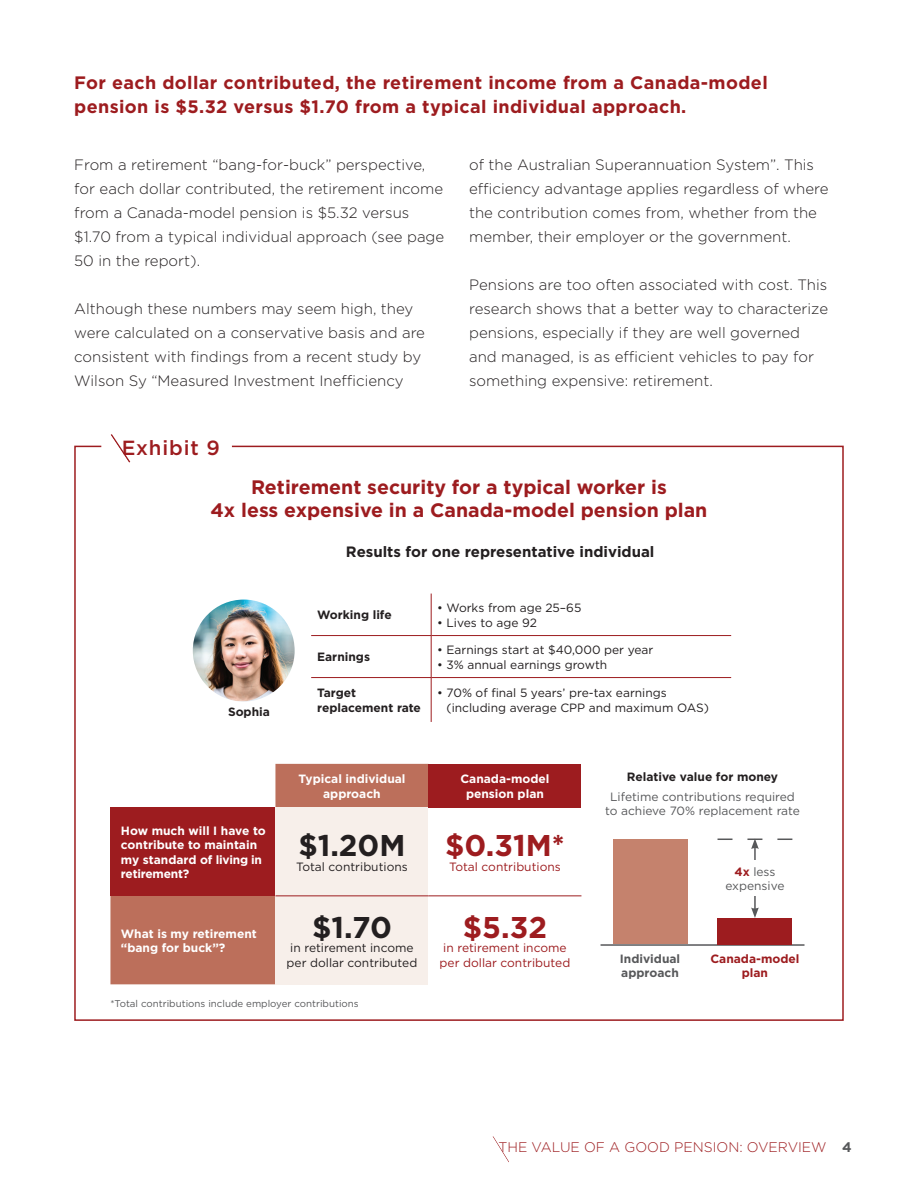
<style>
.page{position:relative;width:918px;height:1188px;background:#fff}
.page>*{position:absolute;margin:0;border:0;box-sizing:border-box;transform-origin:0 0}
.t1{font:700 30px "Gotham";color:#9d1c1f}
.t2{font:700 30px "Gotham";color:#231f20}
.t3{font:500 20.4px "Gotham";letter-spacing:.04em;color:#9d1c1f}
.t4{font:700 19.5px/23.4px "Gotham";color:#9d1c1f;text-align:center}
.t5{font:700 18px/24px "Gotham";letter-spacing:.02em;color:#9d1c1f}
.t6{font:300 15px/24px "Gotham";color:#231f20}
.t7{font:700 15px "Gotham";color:#231f20}
.t8{font:300 13.95px "Gotham";color:#9d1c1f}
.t9{font:700 13.95px "Gotham";color:#57585a}
.t10{font:12px/14.4px "Gotham";color:#231f20;text-align:center}
.t11{font:700 12px/14.4px "Gotham";color:#fff;text-align:center}
.t12{font:12px/14.4px "Gotham";color:#57585a;text-align:center}
.t13{font:700 12px/14.4px "Gotham";color:#231f20}
.t14{font:12px/14.4px "Gotham";color:#9d1c1f;text-align:center}
.t15{font:700 12px/14.4px "Gotham";color:#57585a}
.t16{font:700 12px/14.4px "Gotham";color:#9d1c1f;text-align:center}
.t17{font:9.75px "Gotham";color:#57585a}
.s1{font-weight:700;color:#9d1c1f}
</style>
<div class="page">
<svg style="left:492px;top:1136px;width:17px;height:27px"></svg>
<svg style="left:110px;top:434px;width:9px;height:11px"></svg>
<svg style="left:74px;top:445px;width:770px;height:576px"></svg>
<svg style="left:110px;top:764px;width:318px;height:220px;fill:#bc6f5b"></svg>
<div style="left:428px;top:764px;width:153px;height:43px;background:#9d1c1f"></div>
<div style="left:110px;top:807px;width:165px;height:89px;background:#9d1c1f"></div>
<div style="left:275px;top:807px;width:153px;height:89px;background:#f7efea"></div>
<div style="left:275px;top:896px;width:153px;height:88px;background:#f7efea"></div>
<hr style="left:275px;top:895px;width:153px;height:1px;background:#9d1c1f">
<hr style="left:428px;top:895px;width:153px;height:1px;background:#9d1c1f">
<hr style="left:601px;top:944px;width:204px;height:2px;background:#57585a">
<div style="left:613px;top:839px;width:75px;height:105px;background:#c5826d"></div>
<div style="left:718px;top:918px;width:74px;height:26px;background:#9d1c1f"></div>
<hr style="left:754px;top:847px;width:2px;height:63px;background:#57585a">
<svg style="left:751px;top:908px;width:8px;height:10px"></svg>
<div style="left:724px;top:860px;width:62px;height:36px;background:#fff"></div>
<svg style="left:718px;top:839px;width:74px;height:10px"></svg>
<hr style="left:431px;top:594px;width:1px;height:41px;background:#9d1c1f">
<hr style="left:311px;top:635px;width:120px;height:1px;background:#9d1c1f">
<hr style="left:431px;top:635px;width:300px;height:1px;background:#9d1c1f">
<hr style="left:431px;top:636px;width:1px;height:41px;background:#9d1c1f">
<hr style="left:311px;top:677px;width:120px;height:1px;background:#9d1c1f">
<hr style="left:431px;top:677px;width:300px;height:1px;background:#9d1c1f">
<hr style="left:431px;top:678px;width:1px;height:44px;background:#9d1c1f">
<img style="left:193px;top:600px;width:102px;height:102px;border-radius:51px">
<p class="t5" style="left:74px;top:70px;width:695px">For each dollar contributed, the retirement income from a Canada-model pension is $5.32 versus $1.70 from a typical individual approach.</p>
<p class="t6" style="left:74px;top:152px;width:372px">From a retirement “bang-for-buck” perspective, for each dollar contributed, the retirement income from a Canada-model pension is $5.32 versus $1.70 from a typical individual approach (see page 50 in the report).</p>
<p class="t6" style="left:74px;top:296px;width:352px">Although these numbers may seem high, they were calculated on a conservative basis and are consistent with findings from a recent study by Wilson Sy “Measured Investment Inefficiency</p>
<p class="t6" style="left:469px;top:152px;width:361px">of the Australian Superannuation System”. This efficiency advantage applies regardless of where the contribution comes from, whether from the member, their employer or the government.</p>
<p class="t6" style="left:469px;top:272px;width:361px">Pensions are too often associated with cost. This research shows that a better way to characterize pensions, especially if they are well governed and managed, is as efficient vehicles to pay for something expensive: retirement.</p>
<h2 class="t3" style="left:122px;top:435px;width:100px">Exhibit 9</h2>
<h3 class="t4" style="left:211px;top:475px;width:498px">Retirement security for a typical worker is<br>4x less expensive in a Canada-model pension plan</h3>
<p class="t7" style="left:346px;top:542px;width:310px">Results for one representative individual</p>
<p class="t13" style="left:228px;top:704px;width:43px">Sophia</p>
<p class="t13" style="left:317px;top:608px;width:76px">Working life</p>
<p class="t13" style="left:317px;top:650px;width:54px">Earnings</p>
<p class="t10" style="left:437px;top:600px;width:146px">• Works from age 25–65</p>
<p class="t10" style="left:437px;top:615px;width:101px">• Lives to age 92</p>
<p class="t10" style="left:437px;top:642px;width:218px">• Earnings start at $40,000 per year</p>
<p class="t10" style="left:437px;top:657px;width:172px">• 3% annual earnings growth</p>
<p class="t13" style="left:317px;top:686px;width:105px">Target replacement rate</p>
<p class="t10" style="left:447px;top:686px;width:264px;text-align:left;text-indent:-9px">• 70% of final 5 years’ pre-tax earnings (including average CPP and maximum OAS)</p>
<p class="t11" style="left:298px;top:772px;width:109px">Typical individual approach</p>
<p class="t11" style="left:460px;top:772px;width:91px">Canada-model pension plan</p>
<p class="t13" style="left:627px;top:769px;width:153px">Relative value for money</p>
<p class="t12" style="left:605px;top:789px;width:196px">Lifetime contributions required to achieve 70% replacement rate</p>
<p class="t11" style="left:121px;top:823px;width:146px;text-align:left">How much will I have to contribute to maintain my standard of living in retirement?</p>
<h1 class="t2" style="left:298px;top:826px;width:109px">$1.20M</h1>
<p class="t10" style="left:296px;top:859px;width:113px">Total contributions</p>
<p class="t11" style="left:121px;top:926px;width:137px;text-align:left">What is my retirement “bang for buck”?</p>
<h1 class="t2" style="left:312px;top:907px;width:81px">$1.70</h1>
<p class="t10" style="left:287px;top:940px;width:132px">in retirement income per dollar contributed</p>
<p class="t17" style="left:110px;top:997px;width:250px">*Total contributions include employer contributions</p>
<h1 class="t1" style="left:445px;top:826px;width:121px">$0.31M*</h1>
<p class="t14" style="left:449px;top:859px;width:113px">Total contributions</p>
<h1 class="t1" style="left:463px;top:907px;width:86px">$5.32</h1>
<p class="t14" style="left:440px;top:940px;width:132px">in retirement income per dollar contributed</p>
<p class="t12" style="left:725px;top:864px;width:61px"><span class="s1">4x</span> less expensive</p>
<p class="t15" style="left:620px;top:951px;width:62px">Individual approach</p>
<p class="t16" style="left:710px;top:951px;width:91px">Canada-model plan</p>
<p class="t8" style="left:499px;top:1138px;width:330px">THE VALUE OF A GOOD PENSION: OVERVIEW</p>
<p class="t9" style="left:842px;top:1138px;width:11px">4</p>
</div>
